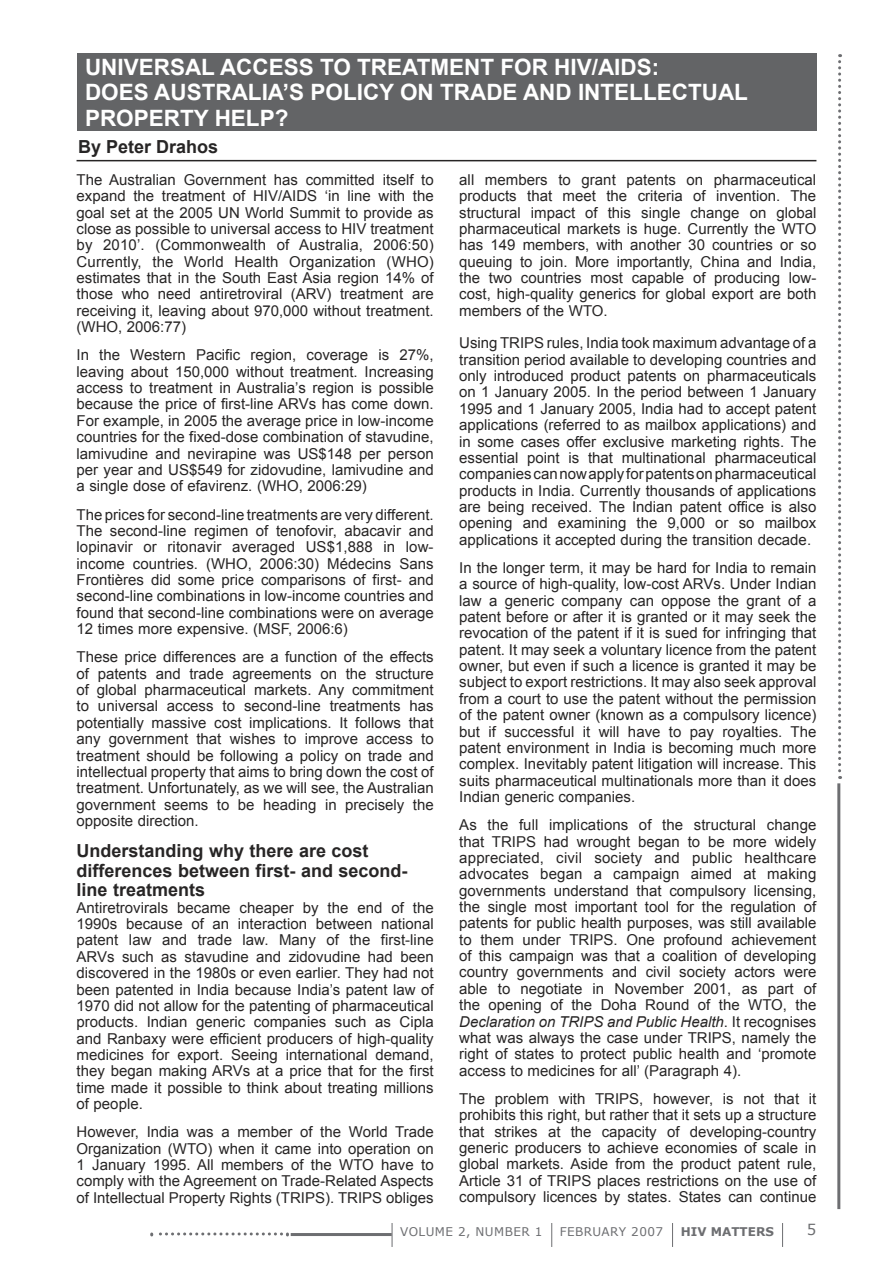
<style>
.page{position:relative;width:893px;height:1263px;background:#fff}
.page>*{position:absolute;margin:0;border:0;box-sizing:border-box;transform-origin:0 0}
.t1{font:700 22.5px/25.5px "Arial";color:#fff}
.t2{font:700 18px/19.5px "Arial";color:#272525}
.t3{font:15px/16.4px "Arial";color:#272525;text-align:justify}
.t4{font:15px "Verdana";color:#6d6e71}
.t5{font:12px "Verdana";letter-spacing:.035em;color:#6d6e71}
.t6{font:700 12px "Verdana";color:#6d6e71}
.s1{font-style:italic}
</style>
<div class="page">
<hr style="left:291px;top:1233px;width:101px;height:3px;background:#6d6e71">
<svg style="left:152px;top:1232px;width:136px;height:3px"></svg>
<svg style="left:782px;top:1223px;width:1px;height:24px"></svg>
<svg style="left:551px;top:1223px;width:1px;height:24px"></svg>
<svg style="left:672px;top:1223px;width:1px;height:24px"></svg>
<svg style="left:392px;top:1223px;width:1px;height:24px"></svg>
<hr style="left:837px;top:783px;width:3px;height:426px;background:#6d6e71">
<svg style="left:838px;top:54px;width:3px;height:725px"></svg>
<div style="left:77px;top:53px;width:739px;height:78px;background:#636466"></div>
<hr style="left:77px;top:160px;width:739px;height:1px;background:#272525">
<h1 class="t1" style="left:85px;top:55px;width:664px">UNIVERSAL ACCESS TO TREATMENT FOR HIV/AIDS:<br>DOES AUSTRALIA’S POLICY ON TRADE AND INTELLECTUAL<br>PROPERTY HELP?</h1>
<p class="t2" style="left:78px;top:137px;width:142px">By Peter Drahos</p>
<p class="t3" style="left:77px;top:172px;width:359px">The Australian Government has committed itself to expand the treatment of HIV/AIDS ‘in line with the goal set at the 2005 UN World Summit to provide as close as possible to universal access to HIV treatment by 2010’. (Commonwealth of Australia, 2006:50)<br>Currently, the World Health Organization (WHO) estimates that in the South East Asia region 14% of those who need antiretroviral (ARV) treatment are receiving it, leaving about 970,000 without treatment. (WHO, 2006:77)</p>
<p class="t3" style="left:77px;top:347px;width:359px">In the Western Pacific region, coverage is 27%, leaving about 150,000 without treatment. Increasing access to treatment in Australia’s region is possible because the price of first-line ARVs has come down.<br>For example, in 2005 the average price in low-income countries for the fixed-dose combination of stavudine, lamivudine and nevirapine was US$148 per person per year and US$549 for zidovudine, lamivudine and a single dose of efavirenz. (WHO, 2006:29)</p>
<p class="t3" style="left:77px;top:506px;width:359px">The prices for second-line treatments are very different.<br>The second-line regimen of tenofovir, abacavir and lopinavir or ritonavir averaged US$1,888 in low&shy;income countries. (WHO, 2006:30) Médecins Sans Frontières did some price comparisons of first- and second-line combinations in low-income countries and found that second-line combinations were on average 12 times more expensive. (MSF, 2006:6)</p>
<p class="t3" style="left:77px;top:649px;width:359px">These price differences are a function of the effects of patents and trade agreements on the structure of global pharmaceutical markets. Any commitment to universal access to second-line treatments has potentially massive cost implications. It follows that any government that wishes to improve access to treatment should be following a policy on trade and intellectual property that aims to bring down the cost of treatment. Unfortunately, as we will see, the Australian government seems to be heading in precisely the opposite direction.</p>
<p class="t2" style="left:77px;top:842px;width:333px">Understanding why there are cost differences between first- and second&shy;line treatments</p>
<p class="t3" style="left:77px;top:899px;width:359px">Antiretrovirals became cheaper by the end of the 1990s because of an interaction between national patent law and trade law. Many of the first-line ARVs such as stavudine and zidovudine had been discovered in the 1980s or even earlier. They had not been patented in India because India’s patent law of 1970 did not allow for the patenting of pharmaceutical products. Indian generic companies such as Cipla and Ranbaxy were efficient producers of high-quality medicines for export. Seeing international demand, they began making ARVs at a price that for the first time made it possible to think about treating millions of people.</p>
<p class="t3" style="left:77px;top:1124px;width:359px">However, India was a member of the World Trade Organization (WTO) when it came into operation on 1 January 1995. All members of the WTO have to comply with the Agreement on Trade-Related Aspects of Intellectual Property Rights (TRIPS). TRIPS obliges</p>
<p class="t3" style="left:459px;top:172px;width:359px">all members to grant patents on pharmaceutical products that meet the criteria of invention. The structural impact of this single change on global pharmaceutical markets is huge. Currently the WTO has 149 members, with another 30 countries or so queuing to join. More importantly, China and India, the two countries most capable of producing low&shy;cost, high-quality generics for global export are both members of the WTO.</p>
<p class="t3" style="left:459px;top:335px;width:359px">Using TRIPS rules, India took maximum advantage of a transition period available to developing countries and only introduced product patents on pharmaceuticals on 1 January 2005. In the period between 1 January 1995 and 1 January 2005, India had to accept patent applications (referred to as mailbox applications) and in some cases offer exclusive marketing rights. The essential point is that multinational pharmaceutical companies can now apply for patents on pharmaceutical products in India. Currently thousands of applications are being received. The Indian patent office is also opening and examining the 9,000 or so mailbox applications it accepted during the transition decade.</p>
<p class="t3" style="left:459px;top:560px;width:359px">In the longer term, it may be hard for India to remain a source of high-quality, low-cost ARVs. Under Indian law a generic company can oppose the grant of a patent before or after it is granted or it may seek the revocation of the patent if it is sued for infringing that patent. It may seek a voluntary licence from the patent owner, but even if such a licence is granted it may be subject to export restrictions. It may also seek approval from a court to use the patent without the permission of the patent owner (known as a compulsory licence) but if successful it will have to pay royalties. The patent environment in India is becoming much more complex. Inevitably patent litigation will increase. This suits pharmaceutical multinationals more than it does Indian generic companies.</p>
<p class="t3" style="left:459px;top:817px;width:359px">As the full implications of the structural change that TRIPS had wrought began to be more widely appreciated, civil society and public healthcare advocates began a campaign aimed at making governments understand that compulsory licensing, the single most important tool for the regulation of patents for public health purposes, was still available to them under TRIPS. One profound achievement of this campaign was that a coalition of developing country governments and civil society actors were able to negotiate in November 2001, as part of the opening of the Doha Round of the WTO, the <span class="s1">Declaration on TRIPS and Public Health</span>. It recognises what was always the case under TRIPS, namely the right of states to protect public health and ‘promote access to medicines for all’ (Paragraph 4).</p>
<p class="t3" style="left:459px;top:1090px;width:359px">The problem with TRIPS, however, is not that it prohibits this right, but rather that it sets up a structure that strikes at the capacity of developing-country generic producers to achieve economies of scale in global markets. Aside from the product patent rule, Article 31 of TRIPS places restrictions on the use of compulsory licences by states. States can continue</p>
<p class="t5" style="left:400px;top:1224px;width:144px">VOLUME 2, NUMBER 1</p>
<p class="t5" style="left:560px;top:1224px;width:105px">FEBRUARY 2007</p>
<p class="t6" style="left:681px;top:1224px;width:95px">HIV MATTERS</p>
<p class="t4" style="left:807px;top:1220px;width:11px">5</p>
</div>
